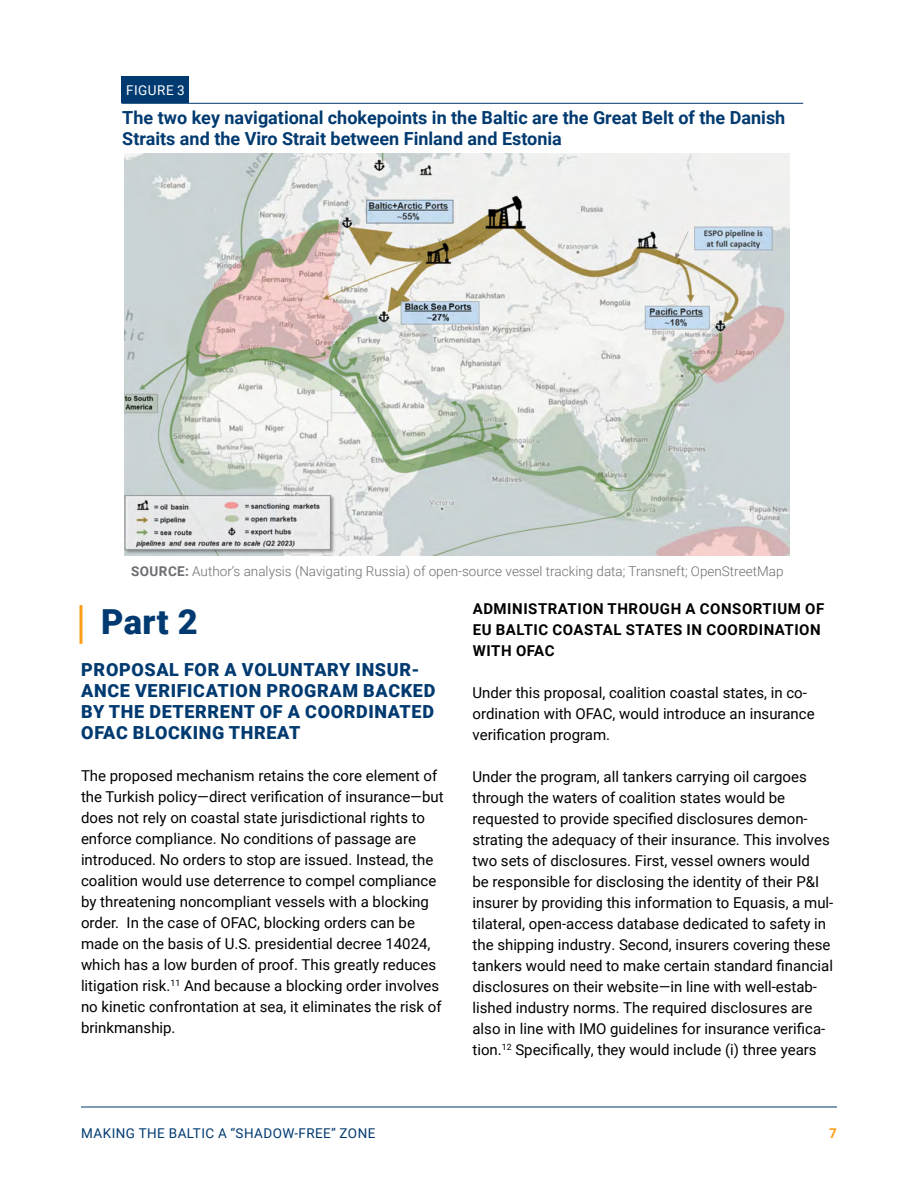
<style>
.page{position:relative;width:918px;height:1188px;background:#fff}
.page>*{position:absolute;margin:0;border:0;box-sizing:border-box;transform-origin:0 0}
.t1{font:900 34.5px "Roboto";color:#003a70}
.t2{font:700 18px/21px "Roboto";color:#003a70}
.t3{font:900 18px/21px "Roboto";letter-spacing:.035em;color:#003a70}
.t4{font:15px/21px "Roboto";color:#000}
.t5{font:700 15px/21px "Roboto";letter-spacing:.035em;color:#000}
.t6{font:300 13.5px "Roboto";color:#6d6e71}
.t7{font:13.5px "Roboto";letter-spacing:.035em;color:#003a70}
.t8{font:13.5px "Roboto";letter-spacing:.035em;color:#fff}
.t9{font:700 13.5px "Roboto";color:#ff9e1a}
.s1{font-weight:700}
</style>
<div class="page">
<hr style="left:81px;top:1107px;width:756px;height:1px;background:#003a70">
<hr style="left:80px;top:605px;width:2px;height:39px;background:#ff9e1a">
<img style="left:125px;top:153px;width:665px;height:403px">
<div style="left:122px;top:76px;width:67px;height:27px;background:#003a70"></div>
<hr style="left:122px;top:103px;width:681px;height:1px;background:#003a70">
<p class="t8" style="left:126px;top:81px;width:60px">FIGURE 3</p>
<p class="t2" style="left:122px;top:107px;width:665px">The two key navigational chokepoints in the Baltic are the Great Belt of the Danish<br>Straits and the Viro Strait between Finland and Estonia</p>
<p class="t6" style="left:131px;top:562px;width:654px"><span class="s1">SOURCE:</span> Author’s analysis (Navigating Russia) of open-source vessel tracking data; Transneft; OpenStreetMap</p>
<h1 class="t1" style="left:101px;top:598px;width:98px">Part 2</h1>
<p class="t3" style="left:81px;top:659px;width:356px">PROPOSAL FOR A VOLUNTARY INSUR-<br>ANCE VERIFICATION PROGRAM BACKED<br>BY THE DETERRENT OF A COORDINATED<br>OFAC BLOCKING THREAT</p>
<p class="t4" style="left:81px;top:765px;width:364px">The proposed mechanism retains the core element of the Turkish policy—direct verification of insurance—but does not rely on coastal state jurisdictional rights to enforce compliance. No conditions of passage are introduced. No orders to stop are issued. Instead, the coalition would use deterrence to compel compliance by threatening noncompliant vessels with a blocking order. In the case of OFAC, blocking orders can be made on the basis of U.S. presidential decree 14024, which has a low burden of proof. This greatly reduces litigation risk.<sup>11</sup> And because a blocking order involves no kinetic confrontation at sea, it eliminates the risk of brinkmanship.</p>
<p class="t5" style="left:473px;top:598px;width:353px">ADMINISTRATION THROUGH A CONSORTIUM OF<br>EU BALTIC COASTAL STATES IN COORDINATION<br>WITH OFAC</p>
<p class="t4" style="left:473px;top:682px;width:344px">Under this proposal, coalition coastal states, in co&shy;ordination with OFAC, would introduce an insurance verification program.</p>
<p class="t4" style="left:473px;top:766px;width:362px">Under the program, all tankers carrying oil cargoes through the waters of coalition states would be requested to provide specified disclosures demon&shy;strating the adequacy of their insurance. This involves two sets of disclosures. First, vessel owners would<br>be responsible for disclosing the identity of their P&amp;I insurer by providing this information to Equasis, a mul&shy;tilateral, open-access database dedicated to safety in the shipping industry. Second, insurers covering these tankers would need to make certain standard financial disclosures on their website—in line with well-estab&shy;lished industry norms. The required disclosures are also in line with IMO guidelines for insurance verifica&shy;tion.<sup>12</sup> Specifically, they would include (i) three years</p>
<p class="t7" style="left:81px;top:1124px;width:296px">MAKING THE BALTIC A “SHADOW-FREE” ZONE</p>
<p class="t9" style="left:829px;top:1124px;width:9px">7</p>
</div>
